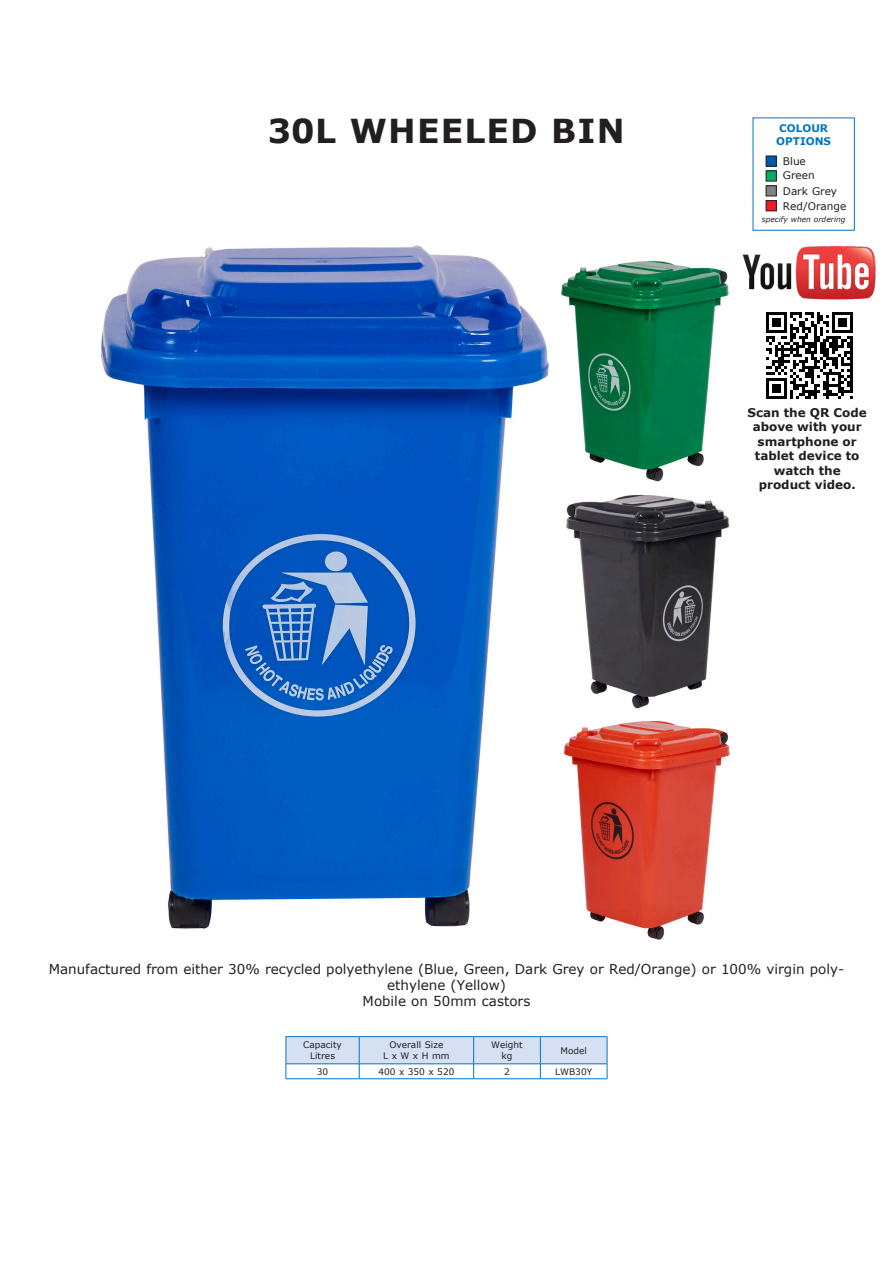
<style>
.page{position:relative;width:893px;height:1263px;background:#fff}
.page>*{position:absolute;margin:0;border:0;box-sizing:border-box;transform-origin:0 0}
.t1{font:700 33px "Verdana";letter-spacing:.035em;color:#231f20}
.t2{font:13.5px/16.2px "Verdana";color:#231f20;text-align:center}
.t3{font:700 12px "Verdana";color:#231f20}
.t4{font:10.5px "Verdana";color:#231f20}
.t5{font:700 10.5px/12.6px "Verdana";color:#0077c0}
.t6{font:9px "Verdana";color:#231f20}
.t7{font:italic 7.5px "Verdana";color:#231f20}
</style>
<div class="page">
<svg style="left:286px;top:1036px;width:322px;height:42px"></svg>
<hr style="left:286px;top:1078px;width:73px;height:1px;background:#0077c0">
<hr style="left:359px;top:1078px;width:115px;height:1px;background:#0077c0">
<hr style="left:474px;top:1078px;width:66px;height:1px;background:#0077c0">
<hr style="left:540px;top:1078px;width:67px;height:1px;background:#0077c0">
<div style="left:753px;top:118px;width:102px;height:113px;background:#fff;border:1px solid #0077c0"></div>
<div style="left:766px;top:156px;width:10px;height:10px;background:#015aaa"></div>
<div style="left:766px;top:156px;width:10px;height:10px;border:1px solid #231f20"></div>
<div style="left:766px;top:171px;width:10px;height:10px;background:#04ad5f"></div>
<div style="left:766px;top:171px;width:10px;height:10px;border:1px solid #231f20"></div>
<div style="left:766px;top:186px;width:10px;height:10px;background:#808285"></div>
<div style="left:766px;top:186px;width:10px;height:10px;border:1px solid #231f20"></div>
<div style="left:766px;top:201px;width:10px;height:10px;background:#ee1d23"></div>
<div style="left:766px;top:200px;width:10px;height:11px;border:1px solid #231f20"></div>
<img style="left:561px;top:261px;width:168px;height:221px">
<img style="left:101px;top:245px;width:448px;height:684px">
<img style="left:563px;top:494px;width:167px;height:446px">
<img style="left:766px;top:326px;width:87px;height:73px">
<img style="left:742px;top:218px;width:134px;height:108px">
<p class="t1" style="left:268px;top:107px;width:358px">30L WHEELED BIN</p>
<p class="t5" style="left:776px;top:122px;width:56px">COLOUR<br>OPTIONS</p>
<p class="t4" style="left:783px;top:154px;width:24px">Blue</p>
<p class="t4" style="left:783px;top:167px;width:33px">Green</p>
<p class="t4" style="left:783px;top:184px;width:56px">Dark Grey</p>
<p class="t4" style="left:783px;top:199px;width:65px">Red/Orange</p>
<p class="t7" style="left:762px;top:214px;width:85px">specify when ordering</p>
<p class="t3" style="left:748px;top:404px;width:121px">Scan the QR Code</p>
<p class="t3" style="left:753px;top:419px;width:111px">above with your</p>
<p class="t3" style="left:758px;top:433px;width:101px">smartphone or</p>
<p class="t3" style="left:755px;top:447px;width:106px">tablet device to</p>
<p class="t3" style="left:774px;top:462px;width:68px">watch the</p>
<p class="t3" style="left:759px;top:476px;width:98px">product video.</p>
<p class="t2" style="left:49px;top:960px;width:797px">Manufactured from either 30% recycled polyethylene (Blue, Green, Dark Grey or Red/Orange) or 100% virgin poly&shy;ethylene (Yellow)</p>
<p class="t2" style="left:363px;top:993px;width:169px">Mobile on 50mm castors</p>
<p class="t6" style="left:303px;top:1039px;width:40px">Capacity</p>
<p class="t6" style="left:310px;top:1049px;width:26px">Litres</p>
<p class="t6" style="left:389px;top:1039px;width:56px">Overall Size</p>
<p class="t6" style="left:383px;top:1049px;width:68px">L x W x H mm</p>
<p class="t6" style="left:491px;top:1039px;width:33px">Weight</p>
<p class="t6" style="left:501px;top:1049px;width:12px">kg</p>
<p class="t6" style="left:560px;top:1044px;width:28px">Model</p>
<p class="t6" style="left:317px;top:1065px;width:13px">30</p>
<p class="t6" style="left:378px;top:1065px;width:78px">400 x 350 x 520</p>
<p class="t6" style="left:504px;top:1065px;width:7px">2</p>
<p class="t6" style="left:555px;top:1065px;width:39px">LWB30Y</p>
</div>
